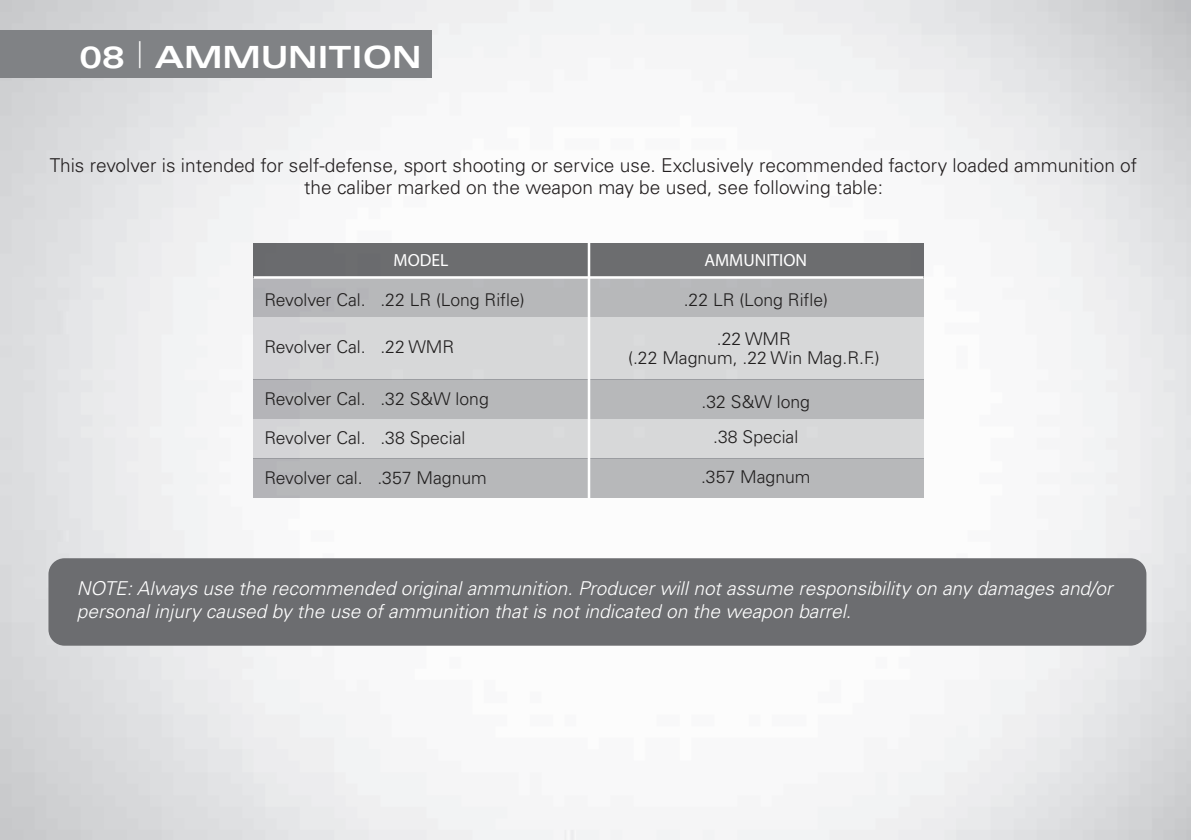
<style>
.page{position:relative;width:1191px;height:840px;background:#fff}
.page>*{position:absolute;margin:0;border:0;box-sizing:border-box;transform-origin:0 0}
.t1{font:700 expanded 30.6px "Univers";color:#fff}
.t2{font:italic 300 19px/23px "Univers";color:#fff}
.t3{font:300 19px/23px "Univers";color:#231f20;text-align:center}
.t4{font:300 17.6px/18.6px "Univers";color:#201e1e;text-align:center}
.t5{font:700 17.6px "Univers";color:#fff}
.s1{font-weight:100;font-stretch:ultra-condensed;font-size:37px}
</style>
<div class="page">
<img style="left:0;top:0;width:1190px;height:839px">
<div style="left:0;top:31px;width:432px;height:47px;background:#808285"></div>
<div style="left:254px;top:277px;width:669px;height:40px;background:#b7b8ba"></div>
<div style="left:254px;top:317px;width:669px;height:62px;background:#d1d2d4"></div>
<div style="left:254px;top:379px;width:669px;height:40px;background:#b7b8ba"></div>
<div style="left:254px;top:419px;width:669px;height:39px;background:#d1d2d4"></div>
<div style="left:254px;top:458px;width:669px;height:40px;background:#b7b8ba"></div>
<div style="left:254px;top:243px;width:670px;height:34px;background:#6e6f71"></div>
<hr style="left:254px;top:276px;width:669px;height:2px;background:#fff">
<hr style="left:588px;top:242px;width:2px;height:256px;background:#fff">
<div style="left:48px;top:558px;width:1098px;height:87px;background:#6c6d70;border-radius:16px"></div>
<h1 class="t1" style="left:79px;top:40px;width:344px">08 <span class="s1">|</span> AMMUNITION</h1>
<p class="t3" style="left:50px;top:153px;width:1088px">This revolver is intended for self-defense, sport shooting or service use. Exclusively recommended factory loaded ammunition of the caliber marked on the weapon may be used, see following table:</p>
<p class="t5" style="left:393px;top:249px;width:56px">MODEL</p>
<p class="t5" style="left:704px;top:249px;width:104px">AMMUNITION</p>
<p class="t4" style="left:264px;top:290px;width:262px">Revolver Cal. .22 LR (Long Rifle)</p>
<p class="t4" style="left:264px;top:337px;width:191px">Revolver Cal. .22 WMR</p>
<p class="t4" style="left:264px;top:389px;width:226px">Revolver Cal. .32 S&amp;W long</p>
<p class="t4" style="left:264px;top:428px;width:202px">Revolver Cal. .38 Special</p>
<p class="t4" style="left:264px;top:468px;width:224px">Revolver cal. .357 Magnum</p>
<p class="t4" style="left:683px;top:290px;width:146px">.22 LR (Long Rifle)</p>
<p class="t4" style="left:628px;top:329px;width:253px">.22 WMR<br>(.22 Magnum, .22 Win Mag.R.F.)</p>
<p class="t4" style="left:701px;top:383px;width:110px;line-height:35.8px">.32 S&amp;W long .38 Special</p>
<p class="t4" style="left:701px;top:467px;width:111px">.357 Magnum</p>
<p class="t2" style="left:77px;top:576px;width:1037px">NOTE: Always use the recommended original ammunition. Producer will not assume responsibility on any damages and/or personal injury caused by the use of ammunition that is not indicated on the weapon barrel.</p>
</div>
